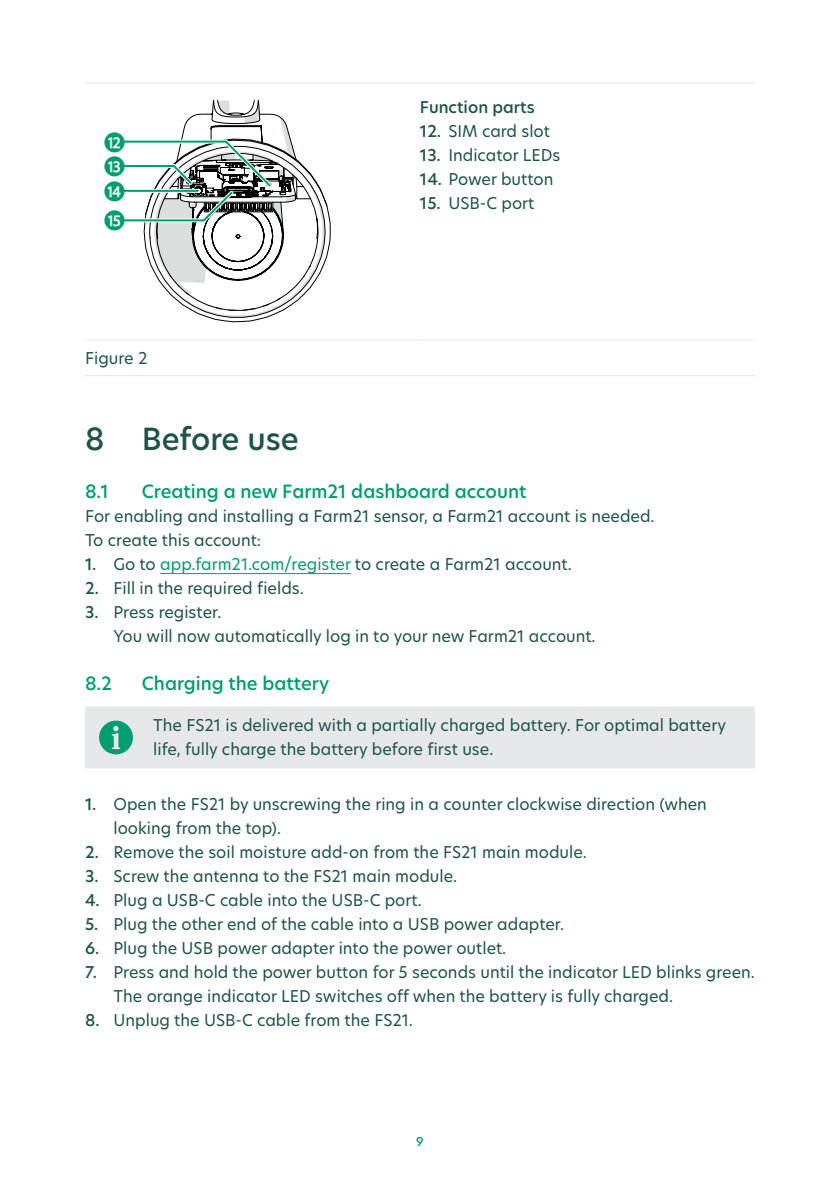
<style>
.page{position:relative;width:840px;height:1191px;background:#fff}
.page>*{position:absolute;margin:0;border:0;box-sizing:border-box;transform-origin:0 0}
.t1{font:500 30px "New Hero";color:#1e5447}
.t2{font:20px "Manualise Call out Closed Glyphs Bold Bold";color:#009d70}
.t3{font:500 18px "New Hero";color:#009d70}
.body_6{font:16px/24px "New Hero";color:#1e5447}
.body_1_VarA{font:16px "New Hero";color:#1e5447}
.body_1{font:16px "New Hero";color:#1e5447}
.body_1-2{font:500 16px "New Hero";color:#1e5447}
.t4{font:500 12px "New Hero";color:#009d70}
.s1{font-weight:500}
.s2{color:#009d70}
</style>
<div class="page">
<hr style="left:160px;top:573px;width:190px;height:1px;background:#009d70">
<hr style="left:85px;top:83px;width:335px;height:1px;background:#e6e7e9">
<hr style="left:420px;top:83px;width:334px;height:1px;background:#e6e7e9">
<hr style="left:85px;top:340px;width:335px;height:1px;background:#e6e7e9">
<hr style="left:420px;top:340px;width:334px;height:1px;background:#e6e7e9">
<hr style="left:85px;top:375px;width:335px;height:1px;background:#e6e7e9">
<hr style="left:420px;top:375px;width:334px;height:1px;background:#e6e7e9">
<svg style="left:209px;top:204px;width:122px;height:119px"></svg>
<svg style="left:123px;top:100px;width:204px;height:218px"></svg>
<div style="left:85px;top:707px;width:669px;height:61px;background:#e6e7e9"></div>
<svg style="left:99px;top:720px;width:34px;height:34px"></svg>
<p class="t2" style="left:104px;top:132px;width:23px">e</p>
<p class="t2" style="left:104px;top:156px;width:23px">r</p>
<p class="t2" style="left:104px;top:181px;width:23px">t</p>
<p class="t2" style="left:104px;top:211px;width:23px">y</p>
<p class="body_6" style="left:85px;top:346px;width:64px">Figure 2</p>
<p class="body_1-2" style="left:420px;top:97px;width:116px">Function parts</p>
<p class="body_6" style="left:420px;top:119px;width:131px"><span class="s1">12.</span> SIM card slot</p>
<p class="body_6" style="left:420px;top:143px;width:142px"><span class="s1">13.</span> Indicator LEDs</p>
<p class="body_6" style="left:420px;top:167px;width:135px"><span class="s1">14.</span> Power button</p>
<p class="body_6" style="left:420px;top:191px;width:116px"><span class="s1">15.</span> USB-C port</p>
<p class="t1" style="left:85px;top:418px;width:215px">8 Before use</p>
<p class="t3" style="left:85px;top:479px;width:25px">8.1</p>
<p class="t3" style="left:142px;top:479px;width:386px">Creating a new Farm21 dashboard account</p>
<p class="body_1" style="left:85px;top:505px;width:570px">For enabling and installing a Farm21 sensor, a Farm21 account is needed.</p>
<p class="body_1" style="left:85px;top:529px;width:177px">To create this account:</p>
<p class="body_6" style="left:85px;top:551px;width:488px"><span class="s1">1.</span> Go to <span class="s2">app.farm21.com/register</span> to create a Farm21 account.</p>
<p class="body_6" style="left:85px;top:575px;width:220px"><span class="s1">2.</span> Fill in the required fields.</p>
<p class="body_6" style="left:85px;top:599px;width:138px"><span class="s1">3.</span> Press register.</p>
<p class="body_1_VarA" style="left:113px;top:625px;width:483px">You will now automatically log in to your new Farm21 account.</p>
<p class="t3" style="left:85px;top:671px;width:28px">8.2</p>
<p class="t3" style="left:142px;top:671px;width:189px">Charging the battery</p>
<p class="body_6" style="left:153px;top:712px;width:574px">The FS21 is delivered with a partially charged battery. For optimal battery life, fully charge the battery before first use.</p>
<p class="body_6" style="left:113px;top:791px;width:594px;text-indent:-28px"><span class="s1">1.</span> Open the FS21 by unscrewing the ring in a counter clockwise direction (when looking from the top).</p>
<p class="body_6" style="left:85px;top:839px;width:503px"><span class="s1">2.</span> Remove the soil moisture add-on from the FS21 main module.</p>
<p class="body_6" style="left:85px;top:863px;width:373px"><span class="s1">3.</span> Screw the antenna to the FS21 main module.</p>
<p class="body_6" style="left:85px;top:887px;width:338px"><span class="s1">4.</span> Plug a USB-C cable into the USB-C port.</p>
<p class="body_6" style="left:85px;top:911px;width:480px"><span class="s1">5.</span> Plug the other end of the cable into a USB power adapter.</p>
<p class="body_6" style="left:85px;top:935px;width:422px"><span class="s1">6.</span> Plug the USB power adapter into the power outlet.</p>
<p class="body_6" style="left:85px;top:959px;width:671px"><span class="s1">7.</span> Press and hold the power button for 5 seconds until the indicator LED blinks green.</p>
<p class="body_1_VarA" style="left:113px;top:985px;width:561px">The orange indicator LED switches off when the battery is fully charged.</p>
<p class="body_6" style="left:85px;top:1007px;width:329px"><span class="s1">8.</span> Unplug the USB-C cable from the FS21.</p>
<p class="t4" style="left:416px;top:1133px;width:9px">9</p>
</div>
